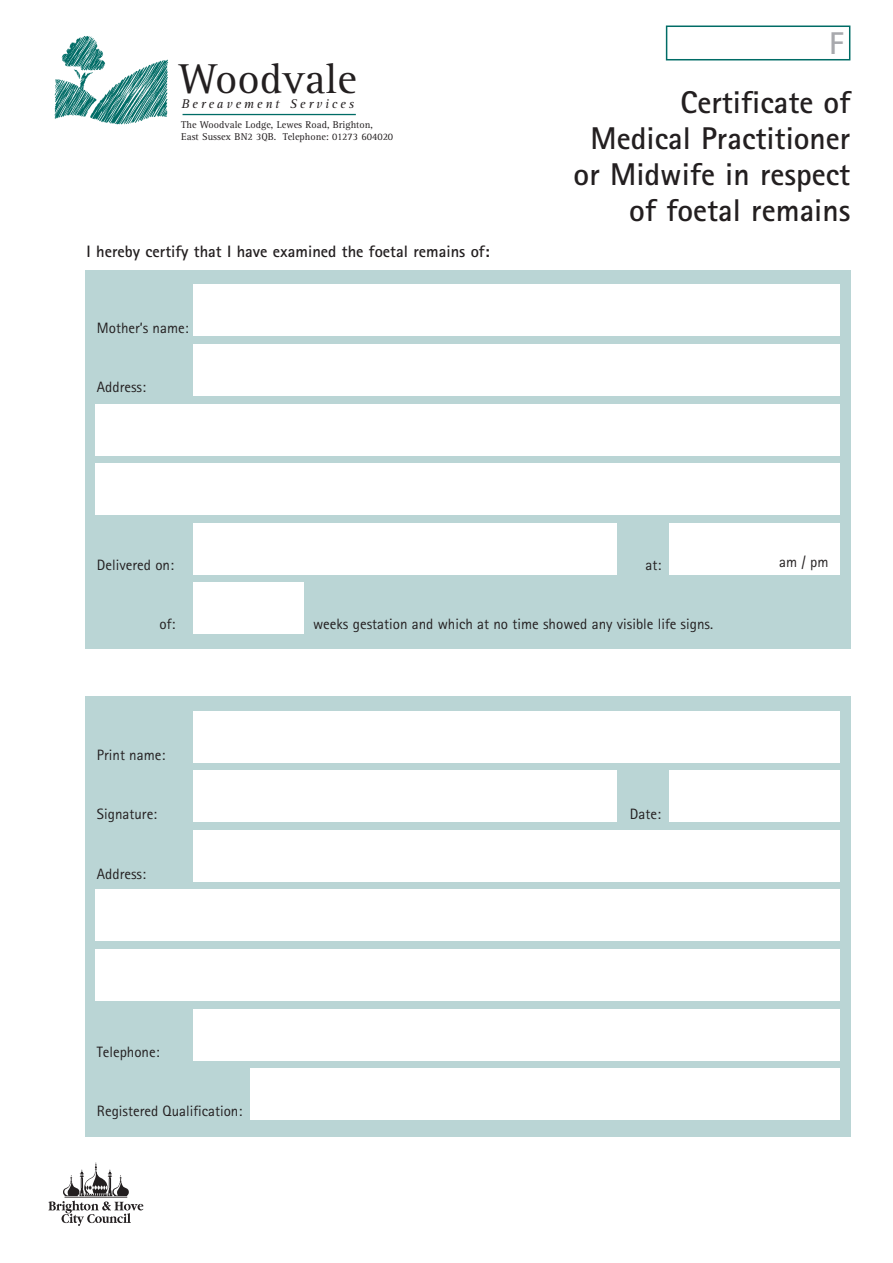
<style>
.page{position:relative;width:893px;height:1263px;background:#fff}
.page>*{position:absolute;margin:0;border:0;box-sizing:border-box;transform-origin:0 0}
.t1{font:43.05px "Rotis Serif";color:#231f20}
.t2{font:700 31.5px/36px "Rotis Sans Serif";color:#231f20;text-align:right}
.t3{font:700 31.5px "Rotis Sans Serif";color:#a8a9ad}
.t4{font:700 16.5px "Rotis Sans Serif";color:#231f20}
.t5{font:15px "Rotis Sans Serif";color:#231f20}
.t6{font:italic 13.05px "Rotis Serif";letter-spacing:.22em;color:#231f20}
.t7{font:10.2px/12px "Rotis Serif";color:#231f20}
</style>
<div class="page">
<div style="left:85px;top:270px;width:765px;height:378px;background:#bad5d5"></div>
<div style="left:666px;top:26px;width:184px;height:34px;border:2px solid #006c66"></div>
<div style="left:193px;top:285px;width:647px;height:51px;background:#fff"></div>
<div style="left:193px;top:344px;width:647px;height:51px;background:#fff"></div>
<div style="left:95px;top:404px;width:745px;height:51px;background:#fff"></div>
<div style="left:95px;top:464px;width:745px;height:51px;background:#fff"></div>
<div style="left:193px;top:523px;width:424px;height:51px;background:#fff"></div>
<div style="left:193px;top:583px;width:111px;height:51px;background:#fff"></div>
<div style="left:669px;top:523px;width:171px;height:51px;background:#fff"></div>
<hr style="left:183px;top:114px;width:173px;height:1px;background:#006c66">
<img style="left:54px;top:36px;width:114px;height:89px">
<div style="left:85px;top:696px;width:765px;height:441px;background:#bad5d5"></div>
<div style="left:193px;top:711px;width:647px;height:51px;background:#fff"></div>
<div style="left:669px;top:771px;width:171px;height:51px;background:#fff"></div>
<div style="left:193px;top:771px;width:424px;height:51px;background:#fff"></div>
<div style="left:193px;top:830px;width:647px;height:51px;background:#fff"></div>
<div style="left:95px;top:890px;width:745px;height:51px;background:#fff"></div>
<div style="left:95px;top:949px;width:745px;height:51px;background:#fff"></div>
<div style="left:193px;top:1009px;width:647px;height:51px;background:#fff"></div>
<div style="left:251px;top:1068px;width:589px;height:51px;background:#fff"></div>
<svg style="left:48px;top:1162px;width:95px;height:64px"></svg>
<p class="t3" style="left:829px;top:23px;width:16px">F</p>
<p class="t1" style="left:178px;top:54px;width:180px">Woodvale</p>
<p class="t7" style="left:181px;top:119px;width:213px">The Woodvale Lodge, Lewes Road, Brighton,<br>East Sussex BN2 3QB. Telephone: 01273 604020</p>
<p class="t6" style="left:181px;top:97px;width:174px">Bereavement Services</p>
<p class="t2" style="left:574px;top:84px;width:278px">Certificate of<br>Medical Practitioner or Midwife in respect of foetal remains</p>
<p class="t4" style="left:87px;top:241px;width:405px">I hereby certify that I have examined the foetal remains of:</p>
<p class="t5" style="left:97px;top:319px;width:93px">Mother’s name:</p>
<p class="t5" style="left:97px;top:378px;width:51px">Address:</p>
<p class="t5" style="left:97px;top:556px;width:79px">Delivered on:</p>
<p class="t5" style="left:645px;top:556px;width:17px">at:</p>
<p class="t5" style="left:779px;top:553px;width:51px">am / pm</p>
<p class="t5" style="left:160px;top:615px;width:17px">of:</p>
<p class="t5" style="left:313px;top:615px;width:402px">weeks gestation and which at no time showed any visible life signs.</p>
<p class="t5" style="left:97px;top:746px;width:70px">Print name:</p>
<p class="t5" style="left:97px;top:805px;width:62px">Signature:</p>
<p class="t5" style="left:630px;top:805px;width:33px">Date:</p>
<p class="t5" style="left:97px;top:865px;width:51px">Address:</p>
<p class="t5" style="left:97px;top:1042px;width:64px">Telephone:</p>
<p class="t5" style="left:97px;top:1102px;width:147px">Registered Qualification:</p>
</div>
